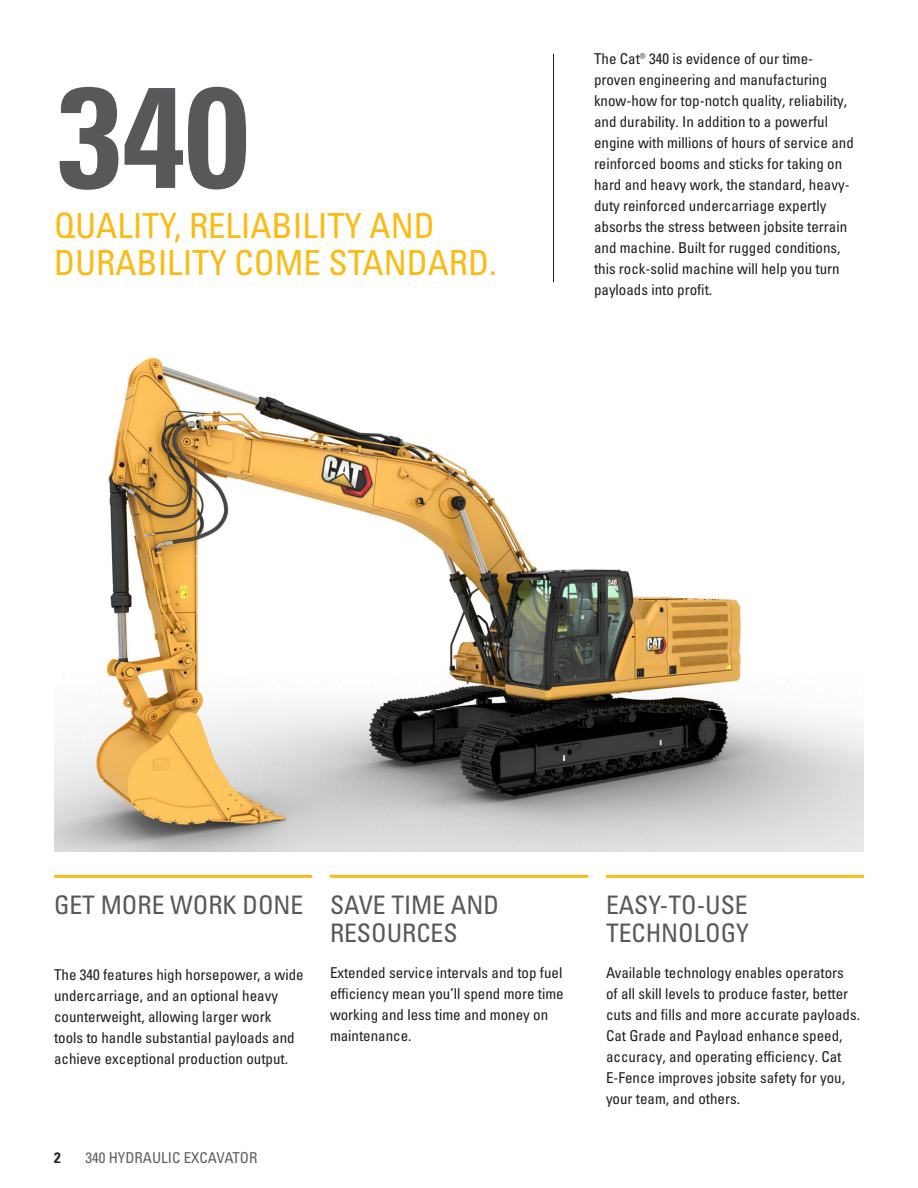
<style>
.page{position:relative;width:918px;height:1188px;background:#fff}
.page>*{position:absolute;margin:0;border:0;box-sizing:border-box;transform-origin:0 0}
.Dark_Model{font:142.95px "Univers LTCYR 67 Bold Cond";color:#57585a}
.Machine_Family{font:condensed 34.5px "Univers LTCYR 57";color:#fcba13}
.USP_Headline{font:condensed 25.5px/28.5px "Univers LTCYR 57";color:#57585a}
.USP_Body_Text{font:condensed 15px/21px "Univers LTCYR 57";color:#231f20}
.Long_Description_with_12_pts_above{font:condensed 15px/21px "Univers LTCYR 57";color:#231f20}
.t1{font:condensed 15px "Univers LTCYR 57";color:#5d6163}
.t2{font:15px "Univers LTCYR 67 Bold Cond";color:#231f20}
</style>
<div class="page">
<hr style="left:553px;top:54px;width:1px;height:228px;background:#231f20">
<hr style="left:54px;top:875px;width:258px;height:3px;background:#fcba13">
<hr style="left:330px;top:875px;width:258px;height:3px;background:#fcba13">
<hr style="left:606px;top:875px;width:258px;height:3px;background:#fcba13">
<img style="left:54px;top:357px;width:810px;height:495px">
<p class="Dark_Model" style="left:58px;top:49px;width:192px">340</p>
<p class="Machine_Family" style="left:54px;top:203px;width:382px">QUALITY, RELIABILITY AND</p>
<p class="Machine_Family" style="left:54px;top:241px;width:445px">DURABILITY COME STANDARD.</p>
<p class="Long_Description_with_12_pts_above" style="left:594px;top:48px;width:261px">The Cat® 340 is evidence of our time&shy;proven engineering and manufacturing know-how for top-notch quality, reliability, and durability. In addition to a powerful engine with millions of hours of service and reinforced booms and sticks for taking on hard and heavy work, the standard, heavy&shy;duty reinforced undercarriage expertly absorbs the stress between jobsite terrain and machine. Built for rugged conditions, this rock-solid machine will help you turn payloads into profit.</p>
<p class="USP_Headline" style="left:54px;top:890px;width:251px">GET MORE WORK DONE</p>
<p class="USP_Body_Text" style="left:54px;top:964px;width:251px">The 340 features high horsepower, a wide undercarriage, and an optional heavy counterweight, allowing larger work tools to handle substantial payloads and achieve exceptional production output.</p>
<p class="USP_Headline" style="left:330px;top:890px;width:171px">SAVE TIME AND<br>RESOURCES</p>
<p class="USP_Body_Text" style="left:330px;top:962px;width:235px">Extended service intervals and top fuel efficiency mean you’ll spend more time working and less time and money on maintenance.</p>
<p class="t2" style="left:54px;top:1148px;width:8px">2</p>
<p class="t1" style="left:86px;top:1148px;width:173px">340 HYDRAULIC EXCAVATOR</p>
<p class="USP_Headline" style="left:606px;top:890px;width:145px">EASY-TO-USE<br>TECHNOLOGY</p>
<p class="USP_Body_Text" style="left:606px;top:962px;width:256px">Available technology enables operators<br>of all skill levels to produce faster, better cuts and fills and more accurate payloads.<br>Cat Grade and Payload enhance speed, accuracy, and operating efficiency. Cat E-Fence improves jobsite safety for you, your team, and others.</p>
</div>
